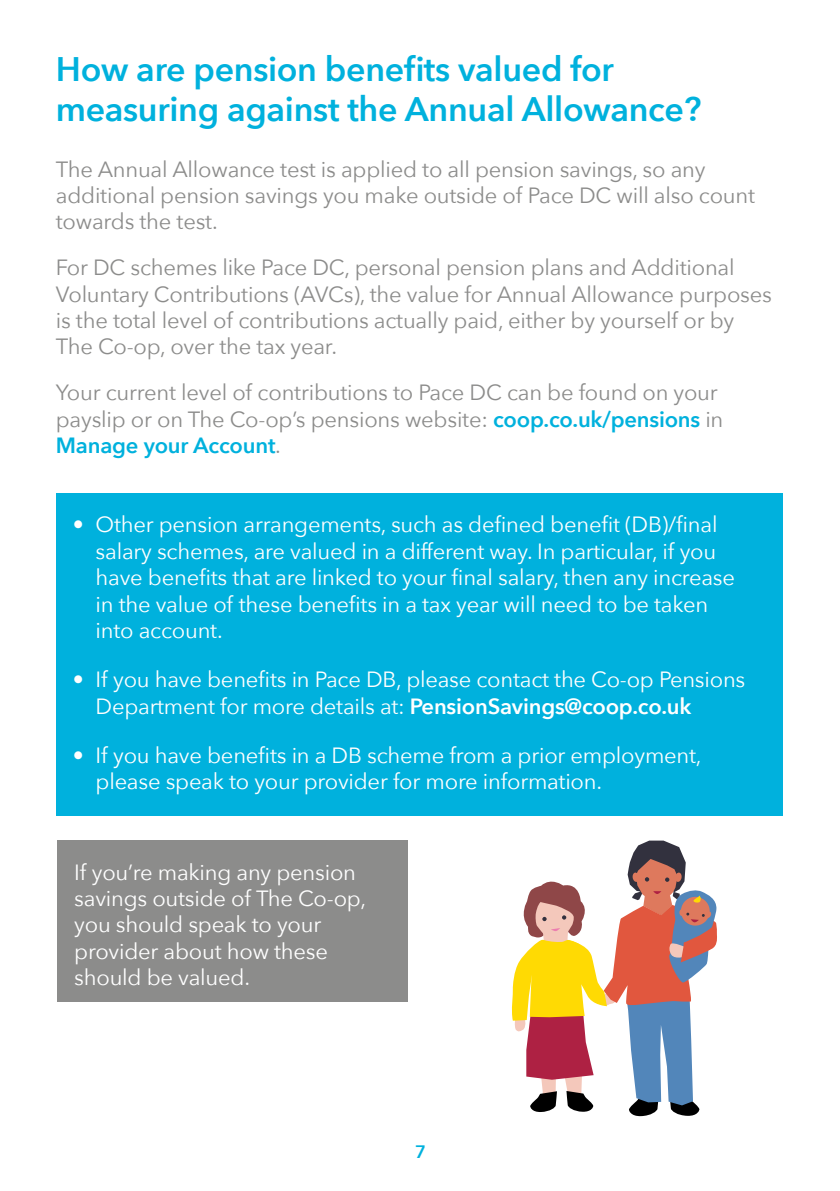
<style>
.page{position:relative;width:840px;height:1191px;background:#fff}
.page>*{position:absolute;margin:0;border:0;box-sizing:border-box;transform-origin:0 0}
.t1{font:600 34px/40px "Avenir Next";letter-spacing:-.01em;color:#00b1dd}
.t2{font:22px/26.4px "Avenir Next";letter-spacing:-.01em;color:#fff}
.t3{font:22px/26.4px "Avenir Next";letter-spacing:-.01em;color:#8c8c8b}
.t4{font:600 18px "Avenir Next";color:#00b1dd}
.s1{font-weight:600;color:#00b1dd}
.s2{font-weight:600}
</style>
<div class="page">
<div style="left:56px;top:493px;width:725px;height:322px;background:#00b1dd"></div>
<svg style="left:511px;top:840px;width:206px;height:276px"></svg>
<div style="left:57px;top:840px;width:351px;height:162px;background:#8c8c8b"></div>
<h1 class="t1" style="left:56px;top:48px;width:646px">How are pension benefits valued for measuring against the Annual Allowance?</h1>
<p class="t3" style="left:56px;top:155px;width:700px">The Annual Allowance test is applied to all pension savings, so any additional pension savings you make outside of Pace DC will also count towards the test.</p>
<p class="t3" style="left:56px;top:253px;width:717px">For DC schemes like Pace DC, personal pension plans and Additional Voluntary Contributions (AVCs), the value for Annual Allowance purposes is the total level of contributions actually paid, either by yourself or by The Co-op, over the tax year.</p>
<p class="t3" style="left:56px;top:378px;width:668px">Your current level of contributions to Pace DC can be found on your payslip or on The Co-op’s pensions website: <span class="s1">coop.co.uk/pensions</span> in<br><span class="s1">Manage your Account</span>.</p>
<p class="t2" style="left:95px;top:510px;width:640px;text-indent:-23px">• Other pension arrangements, such as defined benefit (DB)/final salary schemes, are valued in a different way. In particular, if you have benefits that are linked to your final salary, then any increase in the value of these benefits in a tax year will need to be taken into account.</p>
<p class="t2" style="left:95px;top:665px;width:651px;text-indent:-23px">• If you have benefits in Pace DB, please contact the Co-op Pensions<br>Department for more details at: <span class="s2">PensionSavings@coop.co.uk</span></p>
<p class="t2" style="left:95px;top:741px;width:607px;text-indent:-23px">• If you have benefits in a DB scheme from a prior employment, please speak to your provider for more information.</p>
<p class="t2" style="left:74px;top:857px;width:293px">If you’re making any pension savings outside of The Co-op, you should speak to your provider about how these should be valued.</p>
<p class="t4" style="left:415px;top:1136px;width:12px">7</p>
</div>
